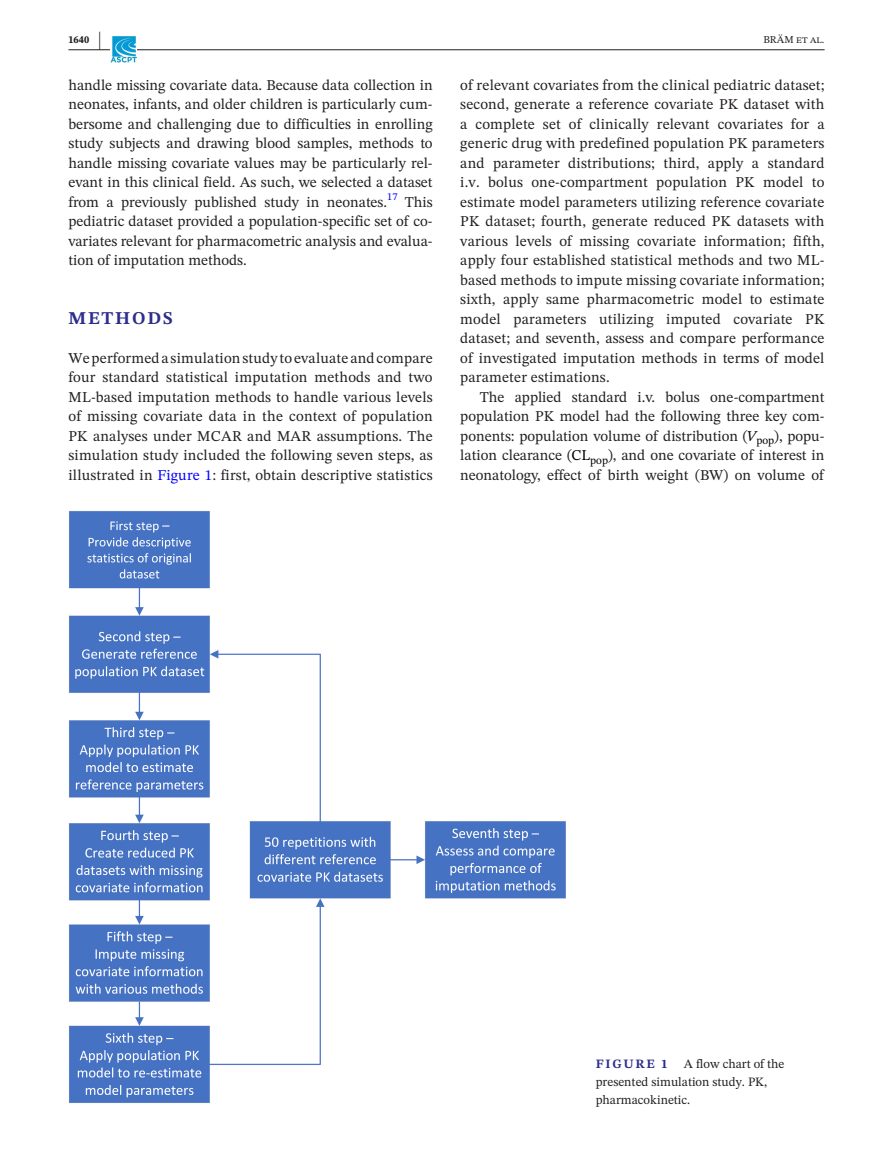
<style>
.page{position:relative;width:893px;height:1174px;background:#fff}
.page>*{position:absolute;margin:0;border:0;box-sizing:border-box;transform-origin:0 0}
.t1{font:700 18px "STIX Two Text";letter-spacing:.1em;color:#2c2d8c}
.t2{font:15px/19.5px "STIX Two Text";color:#231f20;text-align:justify}
.t3{font:12.75px/18px "STIX Two Text";color:#231f20}
.t4{font:700 12.75px "STIX Two Text";letter-spacing:.14em;color:#2c2d8c}
.t5{font:10.5px "STIX Two Text";color:#231f20}
.t6{font:700 10.5px "STIX Two Text";color:#231f20}
.t7{font:10.5px "STIX Two Text";color:#00f}
.s1{font-size:21px}
.s2{font-style:italic;color:#000}
.s3{color:#000}
.s4{color:#00f}
</style>
<div class="page">
<hr style="left:68px;top:49px;width:756px;height:1px;background:#231f20">
<img style="left:111px;top:37px;width:25px;height:25px">
<img style="left:69px;top:511px;width:497px;height:592px">
<p class="t6" style="left:68px;top:32px;width:34px">1640 <span class="s1">|</span></p>
<p class="t5" style="left:763px;top:32px;width:63px">BRÄM et al.</p>
<p class="t2" style="left:68px;top:75px;width:366px">handle missing covariate data. Because data collection in neonates, infants, and older children is particularly cum&shy;bersome and challenging due to difficulties in enrolling study subjects and drawing blood samples, methods to handle missing covariate values may be particularly rel&shy;evant in this clinical field. As such, we selected a dataset from a previously published study in neonates.</p>
<p class="t2" style="left:460px;top:75px;width:366px">of relevant covariates from the clinical pediatric dataset; second, generate a reference covariate PK dataset with a complete set of clinically relevant covariates for a generic drug with predefined population PK parameters and parameter distributions; third, apply a standard i.v. bolus one-compartment population PK model to estimate model parameters utilizing reference covariate PK dataset; fourth, generate reduced PK datasets with various levels of missing covariate information; fifth, apply four established statistical methods and two ML&shy;based methods to impute missing covariate information; sixth, apply same pharmacometric model to estimate model parameters utilizing imputed covariate PK dataset; and seventh, assess and compare performance of investigated imputation methods in terms of model parameter estimations.</p>
<p class="t2" style="left:460px;top:387px;width:366px;text-indent:20px">The applied standard i.v. bolus one-compartment population PK model had the following three key com&shy;ponents: population volume of distribution (<span class="s2">V</span><sub>pop</sub>), popu&shy;lation clearance (<span class="s3">CL</span><sub>pop</sub>), and one covariate of interest in neonatology, effect of birth weight (BW) on volume of</p>
<p class="t7" style="left:387px;top:189px;width:12px">17</p>
<p class="t2" style="left:68px;top:192px;width:366px;text-indent:336px">This pediatric dataset provided a population-specific set of co&shy;variates relevant for pharmacometric analysis and evalua&shy;tion of imputation methods.</p>
<p class="t1" style="left:68px;top:305px;width:106px">METHODS</p>
<p class="t2" style="left:68px;top:348px;width:366px">We performed a simulation study to evaluate and compare four standard statistical imputation methods and two ML-based imputation methods to handle various levels of missing covariate data in the context of population PK analyses under MCAR and MAR assumptions. The simulation study included the following seven steps, as illustrated in <span class="s4">Figure 1</span>: first, obtain descriptive statistics</p>
<p class="t3" style="left:596px;top:1054px;width:190px;text-indent:88px">A flow chart of the presented simulation study. PK, pharmacokinetic.</p>
<p class="t4" style="left:596px;top:1054px;width:73px">FIGURE 1</p>
</div>
